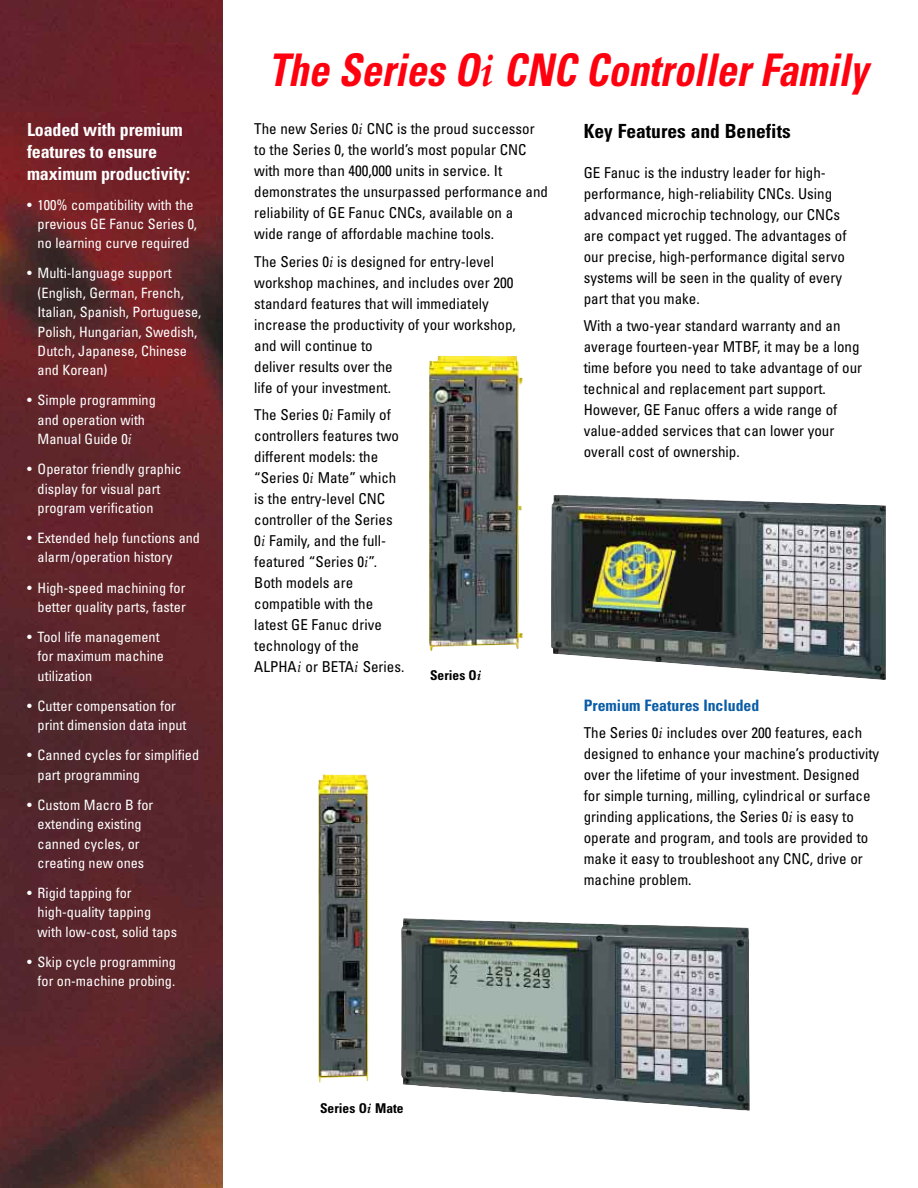
<style>
.page{position:relative;width:918px;height:1188px;background:#fff}
.page>*{position:absolute;margin:0;border:0;box-sizing:border-box;transform-origin:0 0}
.t1{font:italic 700 condensed 45px "Univers";color:#ff000f;scale:.9 1}
.t2{font:700 condensed 19.5px "Univers";color:#000}
.t3{font:700 condensed 18px/21.6px "Univers";letter-spacing:-.01em;color:#fff}
.t4{font:700 condensed 15.75px "Univers";color:#095ca6}
.t5{font:condensed 15px/21px "Univers";color:#000}
.t6{font:condensed 14.25px/19.4px "Univers";color:#fff}
.t7{font:700 condensed 13.5px "Univers";color:#000}
.s1{font-family:"Book Antiqua";font-style:italic;font-stretch:normal}
.s2{font-family:"Book Antiqua";font-stretch:normal}
</style>
<div class="page">
<img style="left:0;top:0;width:223px;height:1187px">
<img style="left:318px;top:774px;width:432px;height:337px">
<img style="left:429px;top:356px;width:457px;height:324px">
<p class="t3" style="left:27px;top:121px;width:165px">Loaded with premium features to ensure maximum productivity:</p>
<p class="t6" style="left:38px;top:196px;width:161px;text-indent:-11px">• 100% compatibility with the previous GE Fanuc Series 0, no learning curve required</p>
<p class="t6" style="left:38px;top:265px;width:165px;text-indent:-11px">• Multi-language support (English, German, French,<br>Italian, Spanish, Portuguese,<br>Polish, Hungarian, Swedish,<br>Dutch, Japanese, Chinese and Korean)</p>
<p class="t6" style="left:38px;top:392px;width:120px;text-indent:-11px">• Simple programming and operation with<br>Manual Guide 0<span class="s1">i</span></p>
<p class="t6" style="left:38px;top:461px;width:145px;text-indent:-11px">• Operator friendly graphic display for visual part program verification</p>
<p class="t6" style="left:38px;top:530px;width:164px;text-indent:-11px">• Extended help functions and alarm /operation history</p>
<p class="t6" style="left:27px;top:579px;width:160px;text-align:right">• High-speed machining for better quality parts, faster</p>
<p class="t6" style="left:38px;top:629px;width:128px;text-indent:-11px">• Tool life management for maximum machine utilization</p>
<p class="t6" style="left:38px;top:697px;width:150px;text-indent:-11px">• Cutter compensation for print dimension data input</p>
<p class="t6" style="left:38px;top:747px;width:163px;text-indent:-11px">• Canned cycles for simplified part programming</p>
<p class="t6" style="left:27px;top:796px;width:128px;text-align:center">• Custom Macro B for extending existing canned cycles, or creating new ones</p>
<p class="t6" style="left:38px;top:885px;width:141px;text-indent:-11px">• Rigid tapping for high-quality tapping with low-cost, solid taps</p>
<p class="t6" style="left:27px;top:954px;width:150px;text-align:right">• Skip cycle programming for on-machine probing.</p>
<h1 class="t1" style="left:268px;top:53px;width:677px">The Series O<span class="s2">i</span> CNC ControllerFamily</h1>
<p class="t5" style="left:254px;top:120px;width:295px">The new Series 0<span class="s1">i</span> CNC is the proud successor to the Series 0, the world’s most popular CNC with more than 400,000 units in service. It demonstrates the unsurpassed performance and reliability of GE Fanuc CNCs, available on a<br>wide range of affordable machine tools.</p>
<p class="t5" style="left:254px;top:252px;width:263px">The Series 0<span class="s1">i</span> is designed for entry-level workshop machines, and includes over 200 standard features that will immediately increase the productivity of your workshop, and will continue to<br>deliver results over the<br>life of your investment.</p>
<p class="t5" style="left:254px;top:406px;width:152px">The Series 0<span class="s1">i</span> Family of controllers features two different models: the “Series 0<span class="s1">i</span> Mate” which is the entry-level CNC controller of the Series<br>0<span class="s1">i</span> Family, and the full&shy;featured “Series 0<span class="s1">i</span>”.<br>Both models are compatible with the latest GE Fanuc drive technology of the<br>ALPHA<span class="s1">i</span> or BETA<span class="s1">i</span> Series.</p>
<p class="t7" style="left:430px;top:670px;width:53px">Series O<span class="s1">i</span></p>
<h2 class="t2" style="left:584px;top:123px;width:209px">Key Features and Benefits</h2>
<p class="t5" style="left:584px;top:163px;width:264px">GE Fanuc is the industry leader for high&shy;performance, high-reliability CNCs. Using advanced microchip technology, our CNCs are compact yet rugged. The advantages of our precise, high-performance digital servo systems will be seen in the quality of every part that you make.</p>
<p class="t5" style="left:584px;top:317px;width:280px">With a two-year standard warranty and an average fourteen-year MTBF, it may be a long time before you need to take advantage of our technical and replacement part support.<br>However, GE Fanuc offers a wide range of value-added services that can lower your overall cost of ownership.</p>
<p class="t4" style="left:584px;top:700px;width:177px">Premium Features Included</p>
<p class="t5" style="left:584px;top:724px;width:297px">The Series 0<span class="s1">i</span> includes over 200 features, each designed to enhance your machine’s productivity over the lifetime of your investment. Designed for simple turning, milling, cylindrical or surface grinding applications, the Series 0<span class="s1">i</span> is easy to operate and program, and tools are provided to make it easy to troubleshoot any CNC, drive or machine problem.</p>
<p class="t7" style="left:320px;top:1103px;width:85px">Series O<span class="s1">i</span> Mate</p>
</div>
